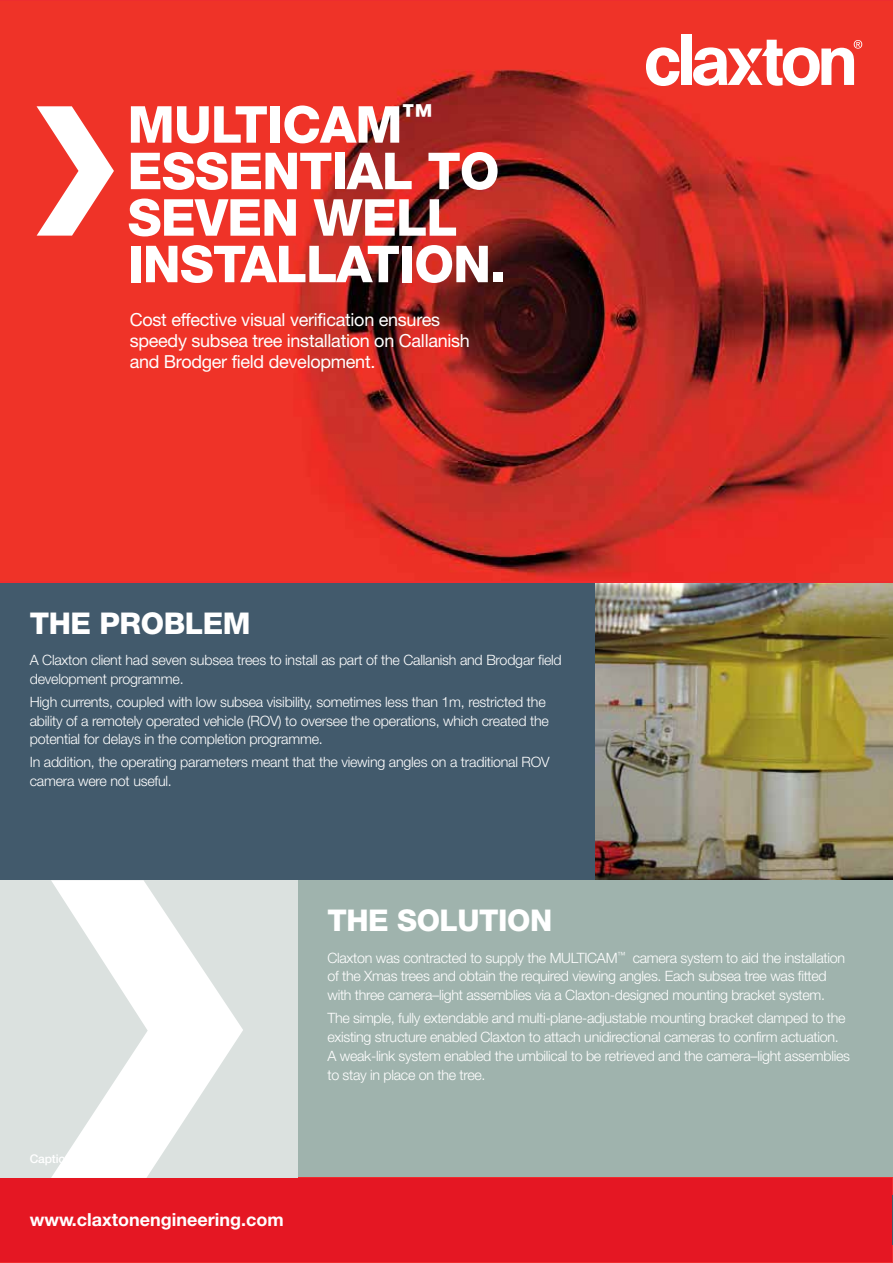
<style>
.page{position:relative;width:893px;height:1263px;background:#fff}
.page>*{position:absolute;margin:0;border:0;box-sizing:border-box;transform-origin:0 0}
.t1{font:800 51px/46.5px "Helvetica Neue";color:#fff}
.t2{font:800 30px "Helvetica Neue";letter-spacing:-.015em;color:#fff}
.t3{font:18px/21px "Helvetica Neue";letter-spacing:-.015em;color:#fff}
.t4{font:700 18px "Helvetica Neue";color:#fff}
.t5{font:300 14.25px/18.8px "Helvetica Neue";letter-spacing:-.02em;color:#fff}
.t6{font:500 12px "Helvetica Neue";color:#fff}
</style>
<div class="page">
<div style="left:0;top:583px;width:595px;height:297px;background:#425a6c"></div>
<img style="left:595px;top:583px;width:298px;height:297px">
<div style="left:298px;top:880px;width:595px;height:298px;background:#9fb3ad"></div>
<img style="left:0;top:2px;width:893px;height:579px">
<svg style="left:646px;top:47px;width:33px;height:39px"></svg>
<div style="left:681px;top:35px;width:10px;height:50px;background:#fff"></div>
<svg style="left:693px;top:40px;width:169px;height:46px"></svg>
<svg style="left:0;top:1178px;width:893px;height:85px;background:#e5232a"></svg>
<div style="left:0;top:880px;width:298px;height:298px;background:#dbe1df"></div>
<svg style="left:51px;top:880px;width:192px;height:298px"></svg>
<svg style="left:37px;top:106px;width:77px;height:130px"></svg>
<div style="left:1px;top:1179px;width:891px;height:83px;background:#e51723"></div>
<h1 class="t1" style="left:128px;top:101px;width:380px">MULTICAM<sup>™<br></sup>ESSENTIAL TO<br>SEVEN WELL<br>INSTALLATION.</h1>
<p class="t3" style="left:130px;top:309px;width:342px">Cost effective visual verification ensures speedy subsea tree installation on Callanish and Brodger field development.</p>
<h2 class="t2" style="left:30px;top:605px;width:222px">THE PROBLEM</h2>
<p class="t5" style="left:30px;top:650px;width:534px">A Claxton client had seven subsea trees to install as part of the Callanish and Brodgar field development programme.</p>
<p class="t5" style="left:30px;top:692px;width:521px">High currents, coupled with low subsea visibility, sometimes less than 1m, restricted the ability of a remotely operated vehicle (ROV) to oversee the operations, which created the potential for delays in the completion programme.</p>
<p class="t5" style="left:30px;top:753px;width:522px">In addition, the operating parameters meant that the viewing angles on a traditional ROV camera were not useful.</p>
<p class="t6" style="left:30px;top:1152px;width:44px">Caption</p>
<p class="t4" style="left:30px;top:1209px;width:256px">www.claxtonengineering.com</p>
<p class="t4" style="left:138px;top:1209px;width:142px">engineering.com</p>
<h2 class="t2" style="left:327px;top:903px;width:226px">THE SOLUTION</h2>
<p class="t5" style="left:327px;top:948px;width:519px">Claxton was contracted to supply the MULTICAM<sup>™</sup> camera system to aid the installation of the Xmas trees and obtain the required viewing angles. Each subsea tree was fitted with three camera–light assemblies via a Claxton-designed mounting bracket system.</p>
<p class="t5" style="left:327px;top:1008px;width:524px">The simple, fully extendable and multi-plane-adjustable mounting bracket clamped to the existing structure enabled Claxton to attach unidirectional cameras to confirm actuation.<br>A weak-link system enabled the umbilical to be retrieved and the camera–light assemblies to stay in place on the tree.</p>
</div>
